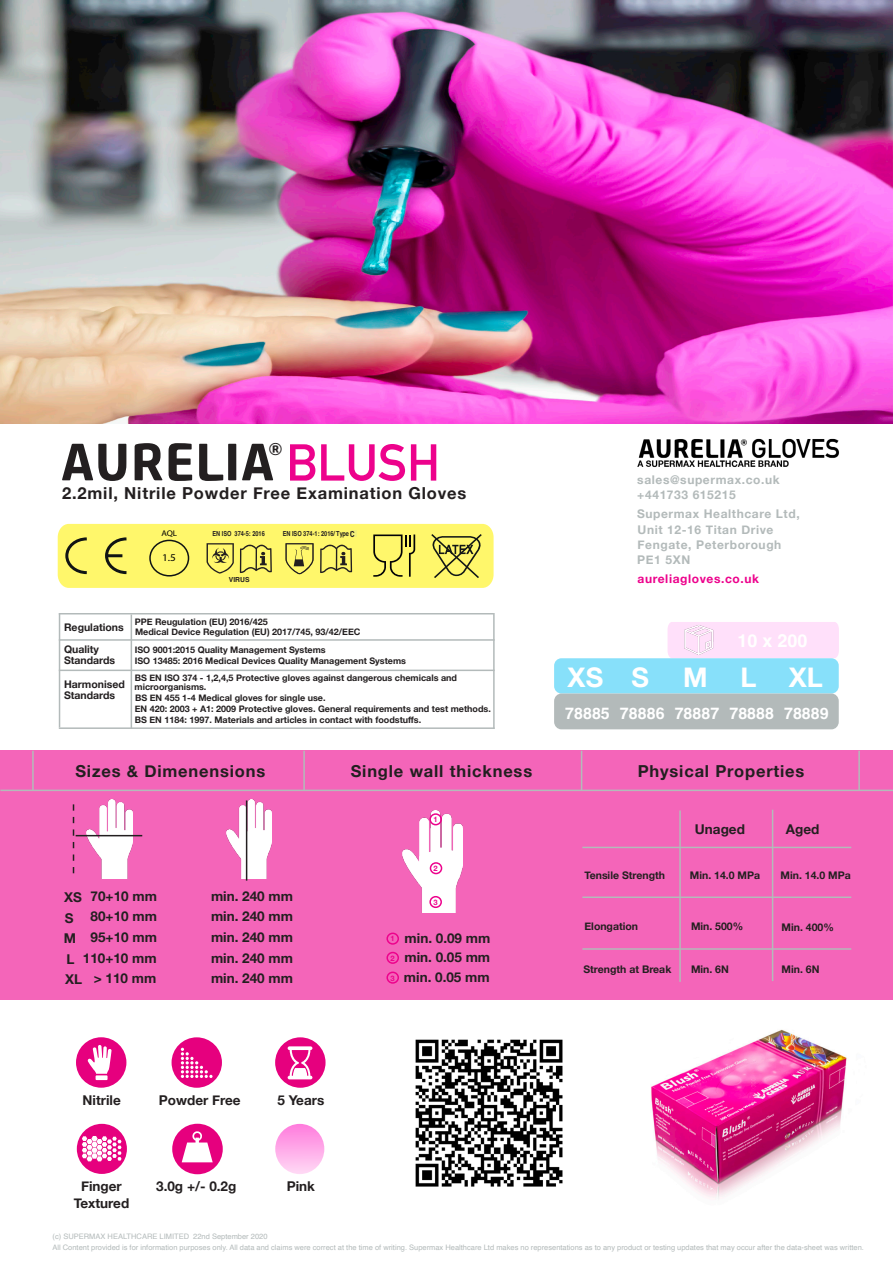
<style>
.page{position:relative;width:893px;height:1263px;background:#fff}
.page>*{position:absolute;margin:0;border:0;box-sizing:border-box;transform-origin:0 0}
.t1{font:700 52.2px "Core Sans M65";color:#231f20}
.t2{font:700 27px "Helvetica Neue";letter-spacing:.605em;color:#fff}
.t3{font:700 18px "Helvetica";color:#fff}
.t4{font:700 16.95px "Core Sans M65";color:#231f20}
.t5{font:700 16.5px "Helvetica Neue";letter-spacing:.05em;color:#231f20}
.t6{font:700 16.35px "Helvetica Neue";color:#fff;scale:.74 1}
.t7{font:700 16.05px "Helvetica";color:#fff}
.t8{font:700 13.5px "Helvetica Neue";color:#231f20}
.t9{font:700 12px "Helvetica Neue";letter-spacing:.05em;color:#b3baba}
.t10{font:700 12px "Helvetica Neue";letter-spacing:.05em;color:#ed028c}
.t11{font:700 10.5px "Helvetica Neue";color:#231f20}
.t12{font:10.35px "Myriad Pro";color:#000001;scale:1.08 1}
.t13{font:700 9px "Helvetica Neue";color:#231f20}
.t14{font:8.25px "Myriad Pro";color:#000001;scale:1.08 1}
.t15{font:700 8.25px "Helvetica";color:#231f20;scale:.75 1}
.t16{font:7.5px "Helvetica";color:#b3baba}
.t17{font:700 7.5px "Helvetica Neue";color:#ed028c}
.t18{font:700 6.9px "Helvetica";color:#231f20;scale:.81 1}
.t19{font:700 6.9px "Helvetica";color:#231f20}
.s1{font-family:"DIN Mittelschrift LT Pro";font-weight:400;font-size:51px;color:#ed028c}
</style>
<div class="page">
<img style="left:0;top:0;width:893px;height:424px">
<div style="left:275px;top:1124px;width:49px;height:50px;background:linear-gradient(to bottom,#ff7ddd,#ffd7f4);border-radius:50%"></div>
<div style="left:76px;top:1037px;width:50px;height:51px;background:#e6007e;border-radius:50%"></div>
<svg style="left:88px;top:1045px;width:24px;height:29px"></svg>
<div style="left:96px;top:1075px;width:12px;height:5px;background:#fff"></div>
<hr style="left:59px;top:639px;width:436px;height:2px;background:#b3baba">
<hr style="left:59px;top:613px;width:435px;height:1px;background:#b3baba">
<hr style="left:59px;top:670px;width:436px;height:1px;background:#b3baba">
<hr style="left:59px;top:727px;width:436px;height:2px;background:#b3baba">
<hr style="left:493px;top:613px;width:2px;height:116px;background:#b3baba">
<hr style="left:59px;top:613px;width:1px;height:114px;background:#b3baba">
<hr style="left:131px;top:614px;width:1px;height:115px;background:#b3baba">
<div style="left:668px;top:622px;width:171px;height:36px;background:#ffe0fa"></div>
<img style="left:680px;top:623px;width:42px;height:35px">
<div style="left:554px;top:658px;width:285px;height:35px;background:#87e0fa;border-radius:7px"></div>
<div style="left:554px;top:693px;width:285px;height:36px;background:#b3baba;border-radius:7px"></div>
<div style="left:0;top:750px;width:893px;height:250px;background:#f465b9"></div>
<svg style="left:73px;top:804px;width:1px;height:69px"></svg>
<img style="left:403px;top:811px;width:59px;height:102px">
<div style="left:429px;top:813px;width:13px;height:12px;border:2px solid #ed028c;border-radius:50%"></div>
<div style="left:430px;top:862px;width:12px;height:12px;border:2px solid #ed028c;border-radius:50%"></div>
<div style="left:429px;top:896px;width:13px;height:12px;border:2px solid #ed028c;border-radius:50%"></div>
<img style="left:226px;top:800px;width:46px;height:78px">
<div style="left:386px;top:932px;width:13px;height:13px;border:2px solid #ed028c;border-radius:50%"></div>
<div style="left:386px;top:952px;width:13px;height:12px;border:2px solid #ed028c;border-radius:50%"></div>
<div style="left:386px;top:971px;width:13px;height:13px;border:2px solid #ed028c;border-radius:50%"></div>
<hr style="left:246px;top:800px;width:1px;height:81px;background:#231f20">
<hr style="left:679px;top:810px;width:2px;height:172px;background:#b3baba">
<hr style="left:772px;top:810px;width:1px;height:171px;background:#b3baba">
<hr style="left:582px;top:847px;width:269px;height:1px;background:#b3baba">
<hr style="left:582px;top:896px;width:269px;height:2px;background:#b3baba">
<hr style="left:582px;top:948px;width:269px;height:2px;background:#b3baba">
<img style="left:87px;top:800px;width:45px;height:78px">
<hr style="left:581px;top:751px;width:1px;height:39px;background:#b3baba">
<hr style="left:303px;top:751px;width:2px;height:39px;background:#b3baba">
<hr style="left:32px;top:751px;width:2px;height:39px;background:#b3baba">
<hr style="left:858px;top:751px;width:2px;height:39px;background:#b3baba">
<hr style="left:76px;top:835px;width:66px;height:1px;background:#231f20">
<hr style="left:0;top:790px;width:893px;height:1px;background:#b3baba">
<img style="left:637px;top:438px;width:202px;height:29px">
<div style="left:172px;top:1037px;width:50px;height:51px;background:#e6007e;border-radius:50%"></div>
<svg style="left:181px;top:1048px;width:32px;height:30px"></svg>
<div style="left:275px;top:1037px;width:51px;height:51px;background:#e6007e;border-radius:50%"></div>
<svg style="left:288px;top:1046px;width:24px;height:33px"></svg>
<div style="left:77px;top:1124px;width:50px;height:50px;background:#e6007e;border-radius:50%"></div>
<svg style="left:82px;top:1136px;width:40px;height:25px"></svg>
<div style="left:172px;top:1124px;width:51px;height:50px;background:#e6007e;border-radius:50%"></div>
<svg style="left:182px;top:1131px;width:31px;height:31px"></svg>
<svg style="left:58px;top:524px;width:436px;height:64px"></svg>
<img style="left:415px;top:1039px;width:148px;height:148px">
<img style="left:651px;top:1029px;width:196px;height:170px">
<p class="t1" style="left:61px;top:429px;width:381px">AURELIA <span class="s1">BLUSH</span></p>
<p class="t5" style="left:62px;top:481px;width:406px">2.2mil, Nitrile Powder Free Examination Gloves</p>
<h3 class="t4" style="left:269px;top:439px;width:16px">®</h3>
<p class="t14" style="left:161px;top:528px;width:16px">AQL</p>
<p class="t15" style="left:350px;top:529px;width:7px">C</p>
<p class="t18" style="left:212px;top:530px;width:66px">EN ISO 374-5: 2016</p>
<p class="t18" style="left:283px;top:530px;width:90px">EN ISO 374-1: 2016/ Type B</p>
<p class="t12" style="left:162px;top:551px;width:14px">1.5</p>
<p class="t19" style="left:229px;top:575px;width:22px">VIRUS</p>
<p class="t11" style="left:64px;top:619px;width:61px">Regulations</p>
<p class="t13" style="left:135px;top:614px;width:135px">PPE Reugulation (EU) 2016/425</p>
<p class="t13" style="left:135px;top:625px;width:227px">Medical Device Regulation (EU) 2017/745, 93/42/EEC</p>
<p class="t11" style="left:64px;top:641px;width:36px">Quality</p>
<p class="t11" style="left:64px;top:652px;width:53px">Standards</p>
<p class="t13" style="left:135px;top:643px;width:193px">ISO 9001:2015 Quality Management Systems</p>
<p class="t13" style="left:135px;top:654px;width:273px">ISO 13485: 2016 Medical Devices Quality Management Systems</p>
<p class="t11" style="left:64px;top:676px;width:62px">Harmonised</p>
<p class="t11" style="left:64px;top:687px;width:53px">Standards</p>
<p class="t13" style="left:135px;top:671px;width:324px">BS EN ISO 374 - 1,2,4,5 Protective gloves against dangerous chemicals and</p>
<p class="t13" style="left:135px;top:680px;width:73px">microorganisms.</p>
<p class="t13" style="left:135px;top:691px;width:192px">BS EN 455 1-4 Medical gloves for single use.</p>
<p class="t13" style="left:135px;top:702px;width:358px">EN 420: 2003 + A1: 2009 Protective gloves. General requirements and test methods.</p>
<p class="t13" style="left:135px;top:713px;width:288px">BS EN 1184: 1997. Materials and articles in contact with foodstuffs.</p>
<p class="t5" style="left:75px;top:758px;width:191px">Sizes &amp; Dimenensions</p>
<p class="t8" style="left:91px;top:886px;width:68px">70+10 mm</p>
<p class="t8" style="left:91px;top:906px;width:68px">80+10 mm</p>
<p class="t8" style="left:91px;top:927px;width:68px">95+10 mm</p>
<p class="t8" style="left:83px;top:948px;width:75px">110+10 mm</p>
<p class="t8" style="left:94px;top:968px;width:64px">&gt; 110 mm</p>
<p class="t8" style="left:64px;top:887px;width:19px">XS</p>
<p class="t8" style="left:65px;top:907px;width:10px">S</p>
<p class="t8" style="left:64px;top:928px;width:14px">M</p>
<p class="t8" style="left:66px;top:948px;width:10px">L</p>
<p class="t8" style="left:65px;top:968px;width:19px">XL</p>
<p class="t8" style="left:211px;top:886px;width:83px">min. 240 mm</p>
<p class="t8" style="left:211px;top:906px;width:83px">min. 240 mm</p>
<p class="t8" style="left:211px;top:927px;width:83px">min. 240 mm</p>
<p class="t8" style="left:211px;top:947px;width:83px">min. 240 mm</p>
<p class="t8" style="left:211px;top:968px;width:83px">min. 240 mm</p>
<p class="t5" style="left:351px;top:758px;width:183px">Single wall thickness</p>
<p class="t17" style="left:433px;top:814px;width:6px">1</p>
<p class="t17" style="left:391px;top:932px;width:6px">1</p>
<p class="t17" style="left:391px;top:952px;width:6px">2</p>
<p class="t17" style="left:391px;top:972px;width:6px">3</p>
<p class="t17" style="left:433px;top:862px;width:6px">2</p>
<p class="t17" style="left:433px;top:896px;width:6px">3</p>
<p class="t8" style="left:405px;top:927px;width:87px">min. 0.09 mm</p>
<p class="t8" style="left:404px;top:946px;width:87px">min. 0.05 mm</p>
<p class="t8" style="left:404px;top:966px;width:87px">min. 0.05 mm</p>
<p class="t9" style="left:637px;top:470px;width:144px">sales@supermax.co.uk</p>
<p class="t9" style="left:637px;top:485px;width:100px">+441733 615215</p>
<p class="t9" style="left:637px;top:504px;width:164px">Supermax Healthcare Ltd,</p>
<p class="t9" style="left:638px;top:520px;width:137px">Unit 12-16 Titan Drive</p>
<p class="t9" style="left:638px;top:535px;width:145px">Fengate, Peterborough</p>
<p class="t9" style="left:637px;top:550px;width:54px">PE1 5XN</p>
<p class="t10" style="left:638px;top:569px;width:123px">aureliagloves.co.uk</p>
<p class="t3" style="left:737px;top:630px;width:72px">10 x 200</p>
<p class="t2" style="left:567px;top:656px;width:83px">XS S</p>
<p class="t2" style="left:683px;top:656px;width:141px">MLXL</p>
<p class="t7" style="left:565px;top:703px;width:265px">78885 78886 78887 78888 78889</p>
<h3 class="t6" style="left:569px;top:703px;width:189px">92895 92896 92897</h3>
<h3 class="t6" style="left:732px;top:702px;width:47px">92898</h3>
<h3 class="t6" style="left:787px;top:703px;width:47px">92899</h3>
<p class="t5" style="left:638px;top:758px;width:168px">Physical Properties</p>
<p class="t11" style="left:584px;top:867px;width:82px">Tensile Strength</p>
<p class="t11" style="left:584px;top:917px;width:55px">Elongation</p>
<p class="t11" style="left:583px;top:961px;width:89px">Strength at Break</p>
<p class="t8" style="left:695px;top:819px;width:52px">Unaged</p>
<p class="t8" style="left:786px;top:819px;width:35px">Aged</p>
<p class="t11" style="left:690px;top:867px;width:72px">Min. 14.0 MPa</p>
<p class="t11" style="left:691px;top:918px;width:54px">Min. 500%</p>
<p class="t11" style="left:691px;top:961px;width:39px">Min. 6N</p>
<p class="t11" style="left:781px;top:867px;width:72px">Min. 14.0 MPa</p>
<p class="t11" style="left:782px;top:919px;width:54px">Min. 400%</p>
<p class="t11" style="left:782px;top:961px;width:39px">Min. 6N</p>
<p class="t8" style="left:83px;top:1089px;width:40px">Nitrile</p>
<p class="t8" style="left:159px;top:1089px;width:83px">Powder Free</p>
<p class="t8" style="left:278px;top:1089px;width:48px">5 Years</p>
<p class="t8" style="left:156px;top:1176px;width:82px">3.0g +/- 0.2g</p>
<p class="t8" style="left:81px;top:1176px;width:42px">Finger</p>
<p class="t8" style="left:287px;top:1176px;width:30px">Pink</p>
<p class="t8" style="left:74px;top:1192px;width:57px">Textured</p>
<p class="t16" style="left:53px;top:1231px;width:216px">(c) SUPERMAX HEALTHCARE LIMITED 22nd September 2020</p>
<p class="t16" style="left:52px;top:1242px;width:813px">All Content provided is for information purposes only. All data and claims were correct at the time of writing. Supermax Healthcare Ltd makes no representations as to any product or testing updates that may occur after the data-sheet was written.</p>
</div>
